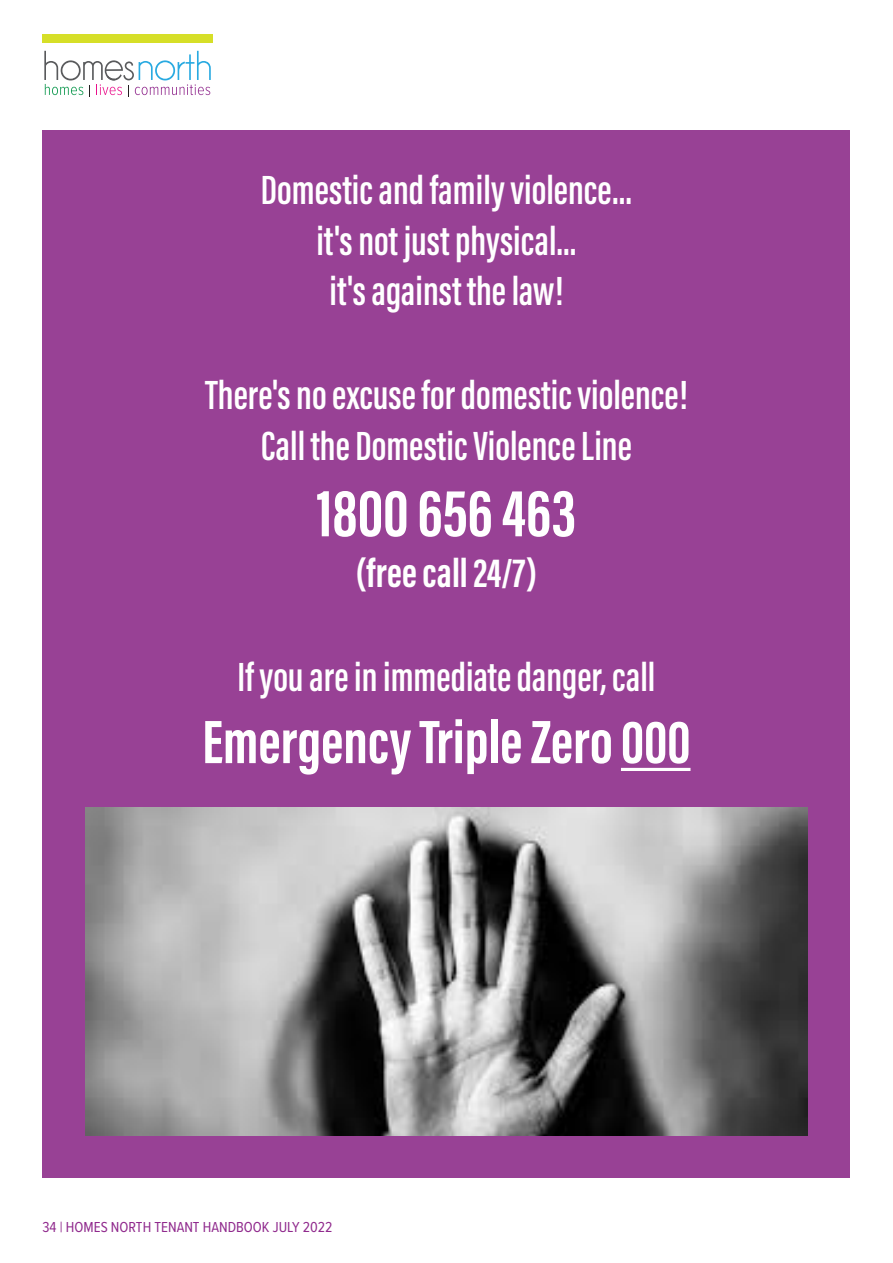
<style>
.page{position:relative;width:893px;height:1263px;background:#fff}
.page>*{position:absolute;margin:0;border:0;box-sizing:border-box;transform-origin:0 0}
.t1{font:700 69px "Acumin Pro Extra Cond";color:#fff}
.t2{font:700 63px "Acumin Pro Extra Cond";color:#fff}
.t3{font:600 42px/50.4px "Acumin Pro Extra Cond";color:#fff;text-align:center}
.t4{font:700 42px "Acumin Pro Extra Cond";color:#fff}
.t5{font:15px "Proxima Nova Cond";color:#902a8d}
</style>
<div class="page">
<div style="left:43px;top:34px;width:170px;height:9px;background:#d6df28"></div>
<svg style="left:44px;top:51px;width:167px;height:46px"></svg>
<div style="left:43px;top:131px;width:807px;height:1047px;background:#984195"></div>
<hr style="left:621px;top:768px;width:69px;height:3px;background:#fff">
<img style="left:85px;top:808px;width:723px;height:327px">
<p class="t3" style="left:261px;top:165px;width:373px">Domestic and family violence... it's not just physical...<br>it's against the law!</p>
<p class="t3" style="left:205px;top:370px;width:484px">There's no excuse for domestic violence!<br>Call the Domestic Violence Line</p>
<h1 class="t1" style="left:317px;top:471px;width:261px">1800 656 463</h1>
<p class="t4" style="left:356px;top:547px;width:183px">(free call 24/7)</p>
<p class="t3" style="left:238px;top:651px;width:419px">If you are in immediate danger, call</p>
<h2 class="t2" style="left:202px;top:703px;width:489px">Emergency Triple Zero 000</h2>
<p class="t5" style="left:43px;top:1216px;width:292px">34 | HOMES NORTH TENANT HANDBOOK JULY 2022</p>
</div>
